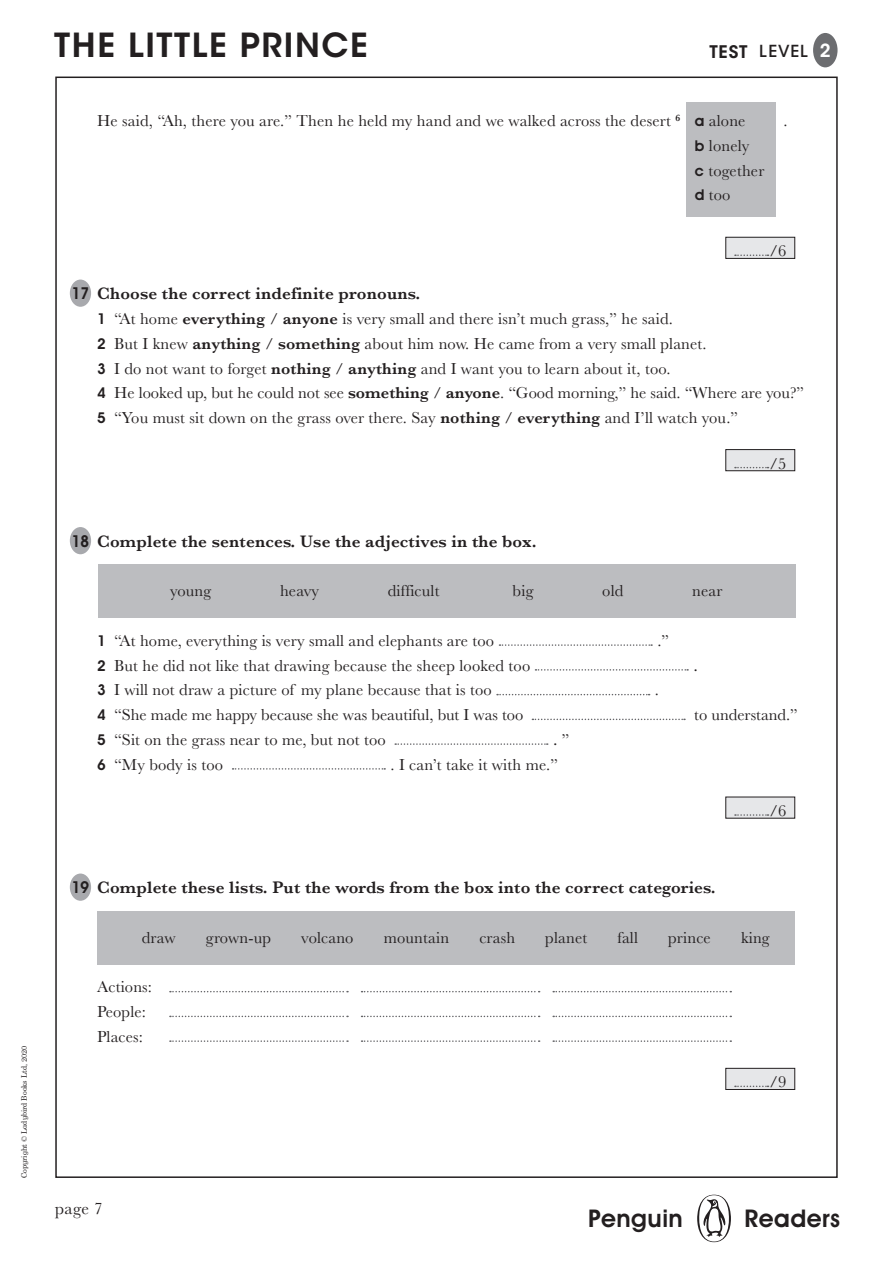
<style>
.page{position:relative;width:893px;height:1263px;background:#fff}
.page>*{position:absolute;margin:0;border:0;box-sizing:border-box;transform-origin:0 0}
.t1{font:600 33px "ITC Avant Garde Std";letter-spacing:.05em;color:#231f20}
.t2{font:600 24.6px "Avant Garde IT Cby BT";letter-spacing:.02em;color:#231f20}
.t3{font:600 18px "ITC Avant Garde Std";color:#fff}
._05b_HEADING{font:600 17.25px "Baskerville";letter-spacing:.01em;color:#231f20}
.t4{font:17.25px "Baskerville";color:#231f20}
._05_BODY{font:16.5px "Baskerville";letter-spacing:.01em;color:#231f20}
.t5{font:500 16.5px "ITC Avant Garde Std";letter-spacing:.05em;color:#231f20}
.BODY_TEXT{font:16.5px "Baskerville";color:#231f20}
.BODY_TEXT-2{font:600 16.5px "Avant Garde IT Cby BT";color:#231f20;scale:.96 1}
._05_BODY-2{font:16.5px "Century Schlbk Penguin Inf";color:#231f20}
.t6{font:7.5px "Century Schlbk Penguin Inf";color:#231f20}
.s1{font-weight:600;font-size:17.25px}
.s2{font-family:"Avant Garde IT Cby BT";font-weight:600;font-size:15px}
.s3{font-weight:600}
.s4{font-family:"Baskerville"}
</style>
<div class="page">
<div style="left:697px;top:1195px;width:34px;height:47px;background:#231f20;border-radius:50%"></div>
<svg style="left:699px;top:1195px;width:30px;height:46px"></svg>
<div style="left:813px;top:33px;width:24px;height:34px;background:#6c6d70;border-radius:50%"></div>
<div style="left:98px;top:911px;width:697px;height:53px;background:#bcbdc0"></div>
<div style="left:98px;top:565px;width:697px;height:53px;background:#bcbdc0"></div>
<svg style="left:499px;top:644px;width:153px;height:2px"></svg>
<svg style="left:535px;top:669px;width:153px;height:2px"></svg>
<svg style="left:497px;top:694px;width:153px;height:1px"></svg>
<svg style="left:532px;top:719px;width:153px;height:1px"></svg>
<svg style="left:395px;top:743px;width:153px;height:2px"></svg>
<svg style="left:233px;top:768px;width:152px;height:2px"></svg>
<svg style="left:170px;top:991px;width:178px;height:1px"></svg>
<svg style="left:362px;top:991px;width:178px;height:1px"></svg>
<svg style="left:553px;top:991px;width:178px;height:1px"></svg>
<svg style="left:170px;top:1016px;width:178px;height:1px"></svg>
<svg style="left:362px;top:1016px;width:178px;height:1px"></svg>
<svg style="left:553px;top:1016px;width:178px;height:1px"></svg>
<svg style="left:170px;top:1040px;width:178px;height:2px"></svg>
<svg style="left:362px;top:1040px;width:178px;height:2px"></svg>
<svg style="left:553px;top:1040px;width:178px;height:2px"></svg>
<div style="left:686px;top:102px;width:90px;height:115px;background:#bcbdc0"></div>
<div style="left:726px;top:237px;width:69px;height:21px;background:#e6e7e9"></div>
<div style="left:725px;top:237px;width:70px;height:22px;border:1px solid #231f20"></div>
<svg style="left:735px;top:254px;width:33px;height:2px"></svg>
<div style="left:70px;top:280px;width:21px;height:27px;background:#a8a9ad;border-radius:50%"></div>
<div style="left:70px;top:527px;width:21px;height:27px;background:#a8a9ad;border-radius:50%"></div>
<div style="left:70px;top:873px;width:21px;height:28px;background:#a8a9ad;border-radius:50%"></div>
<div style="left:726px;top:450px;width:69px;height:21px;background:#e6e7e9"></div>
<div style="left:725px;top:449px;width:70px;height:22px;border:1px solid #231f20"></div>
<svg style="left:735px;top:467px;width:33px;height:1px"></svg>
<div style="left:726px;top:797px;width:69px;height:21px;background:#e6e7e9"></div>
<svg style="left:735px;top:814px;width:33px;height:2px"></svg>
<div style="left:726px;top:1068px;width:69px;height:21px;background:#e6e7e9"></div>
<div style="left:725px;top:1068px;width:70px;height:22px;border:1px solid #231f20"></div>
<svg style="left:735px;top:1085px;width:33px;height:2px"></svg>
<h1 class="t1" style="left:54px;top:24px;width:315px">THE LITTLE PRINCE</h1>
<p class="t3" style="left:820px;top:39px;width:12px">2</p>
<p class="t5" style="left:709px;top:41px;width:100px"><span class="s1">TEST</span> LEVEL</p>
<p class="_05_BODY" style="left:97px;top:110px;width:584px">He said, “Ah, there you are.” Then he held my hand and we walked across the desert <sup>6</sup></p>
<p class="_05_BODY" style="left:783px;top:110px;width:6px">.</p>
<p class="_05_BODY" style="left:695px;top:110px;width:52px"><span class="s2">a</span> alone</p>
<p class="_05_BODY" style="left:695px;top:135px;width:56px"><span class="s2">b</span> lonely</p>
<p class="_05_BODY" style="left:695px;top:160px;width:71px"><span class="s2">c</span> together</p>
<p class="_05_BODY" style="left:695px;top:184px;width:37px"><span class="s2">d</span> too</p>
<p class="BODY_TEXT" style="left:769px;top:240px;width:18px">/6</p>
<p class="BODY_TEXT-2" style="left:72px;top:284px;width:20px">17</p>
<p class="_05b_HEADING" style="left:97px;top:282px;width:325px">Choose the correct indefinite pronouns.</p>
<p class="_05_BODY" style="left:97px;top:308px;width:577px"><span class="s2">1</span> “At home <span class="s3">everything</span> / <span class="s3">anyone</span> is very small and there isn’t much grass,” he said.</p>
<p class="_05_BODY" style="left:97px;top:333px;width:611px"><span class="s2">2</span> But I knew <span class="s3">anything</span> / <span class="s3">something</span> about him now. He came from a very small planet.</p>
<p class="_05_BODY" style="left:97px;top:358px;width:575px"><span class="s2">3</span> I do not want to forget <span class="s3">nothing</span> / <span class="s3">anything</span> and I want you to learn about it, too.</p>
<p class="_05_BODY" style="left:97px;top:382px;width:708px"><span class="s2">4</span> He looked up, but he could not see <span class="s3">something</span> / <span class="s3">anyone</span>. “Good morning,” he said. “Where are you?”</p>
<p class="_05_BODY" style="left:97px;top:407px;width:642px"><span class="s2">5</span> “You must sit down on the grass over there. Say <span class="s3">nothing</span> / <span class="s3">everything</span> and I’ll watch you.”</p>
<p class="BODY_TEXT" style="left:769px;top:453px;width:18px">/5</p>
<p class="t6" style="left:19px;top:1178px;width:134px;rotate:-90deg">Copyright © Ladybird Books Ltd, 2020</p>
<p class="BODY_TEXT-2" style="left:72px;top:531px;width:20px">18</p>
<p class="_05b_HEADING" style="left:97px;top:529px;width:441px">Complete the sentences. Use the adjectives in the box.</p>
<p class="_05_BODY" style="left:170px;top:580px;width:43px">young</p>
<p class="_05_BODY" style="left:280px;top:580px;width:41px">heavy</p>
<p class="_05_BODY" style="left:388px;top:580px;width:53px">difficult</p>
<p class="_05_BODY" style="left:513px;top:580px;width:22px">big</p>
<p class="_05_BODY" style="left:602px;top:580px;width:23px">old</p>
<p class="_05_BODY" style="left:692px;top:580px;width:32px">near</p>
<p class="_05_BODY" style="left:97px;top:630px;width:399px"><span class="s2">1</span> “At home, everything is very small and elephants are too</p>
<p class="_05_BODY" style="left:657px;top:630px;width:13px">.”</p>
<p class="_05_BODY" style="left:97px;top:655px;width:435px"><span class="s2">2</span> But he did not like that drawing because the sheep looked too</p>
<p class="_05_BODY-2" style="left:693px;top:654px;width:6px">.</p>
<p class="_05_BODY" style="left:97px;top:679px;width:396px"><span class="s2">3</span> I will not draw a picture of my plane because that is too</p>
<p class="_05_BODY" style="left:655px;top:679px;width:6px">.</p>
<p class="_05_BODY" style="left:97px;top:704px;width:428px"><span class="s2">4</span> “She made me happy because she was beautiful, but I was too</p>
<p class="_05_BODY" style="left:694px;top:704px;width:105px">to understand.”</p>
<p class="_05_BODY" style="left:97px;top:729px;width:290px"><span class="s2">5</span> “Sit on the grass near to me, but not too</p>
<p class="_05_BODY-2" style="left:553px;top:729px;width:18px">. <span class="s4">”</span></p>
<p class="_05_BODY" style="left:97px;top:754px;width:127px"><span class="s2">6</span> “My body is too</p>
<p class="_05_BODY" style="left:390px;top:754px;width:169px">. I can’t take it with me.”</p>
<p class="BODY_TEXT" style="left:769px;top:800px;width:18px">/6</p>
<p class="BODY_TEXT-2" style="left:72px;top:878px;width:20px">19</p>
<p class="_05b_HEADING" style="left:97px;top:876px;width:620px">Complete these lists. Put the words from the box into the correct categories.</p>
<p class="_05_BODY" style="left:142px;top:927px;width:35px">draw</p>
<p class="_05_BODY" style="left:206px;top:927px;width:67px">grown-up</p>
<p class="_05_BODY" style="left:301px;top:927px;width:54px">volcano</p>
<p class="_05_BODY" style="left:384px;top:927px;width:67px">mountain</p>
<p class="_05_BODY" style="left:479px;top:927px;width:37px">crash</p>
<p class="_05_BODY" style="left:545px;top:927px;width:43px">planet</p>
<p class="_05_BODY" style="left:617px;top:927px;width:22px">fall</p>
<p class="_05_BODY" style="left:668px;top:927px;width:44px">prince</p>
<p class="_05_BODY" style="left:741px;top:927px;width:30px">king</p>
<p class="_05_BODY" style="left:97px;top:976px;width:56px">Actions:</p>
<p class="_05_BODY" style="left:97px;top:1001px;width:50px">People:</p>
<p class="_05_BODY" style="left:97px;top:1026px;width:47px">Places:</p>
<p class="BODY_TEXT" style="left:769px;top:1071px;width:18px">/9</p>
<p class="t4" style="left:55px;top:1197px;width:49px">page 7</p>
<h2 class="t2" style="left:588px;top:1203px;width:96px">Penguin</h2>
<h2 class="t2" style="left:744px;top:1203px;width:97px">Readers</h2>
</div>
